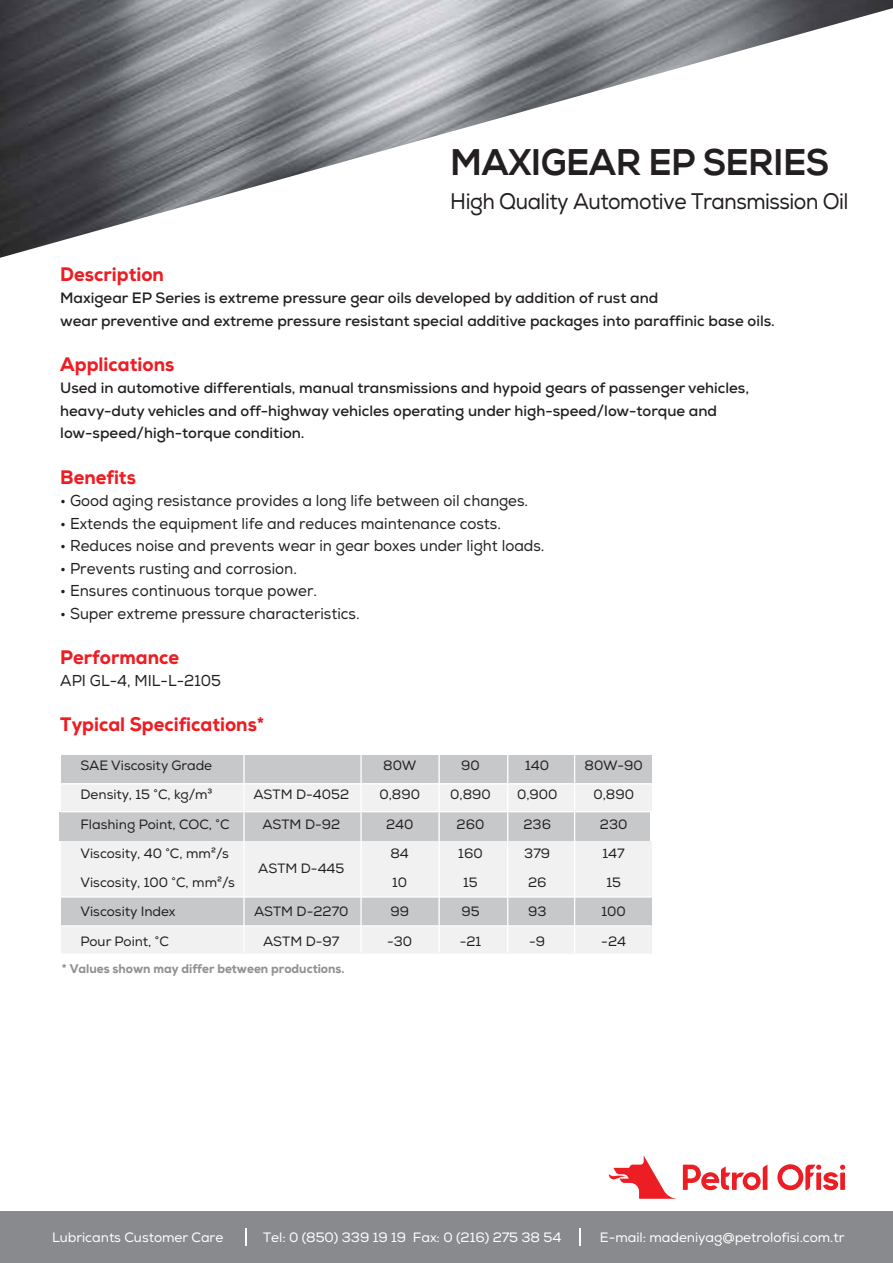
<style>
.page{position:relative;width:893px;height:1263px;background:#fff}
.page>*{position:absolute;margin:0;border:0;box-sizing:border-box;transform-origin:0 0}
.t1{font:37.05px "Nexa X Bold";letter-spacing:-.02em;color:#231f20;scale:.95 1}
.t2{font:22.5px "Nexa";letter-spacing:-.025em;color:#231f20;scale:.93 1}
.t3{font:800 19.5px "Nexa";color:#ed1d24;scale:.95 1}
.t4{font:15.75px "Nexa";color:#231f20;scale:.95 1}
.t5{font:700 15px/22.5px "Nexa";color:#231f20}
.t6{font:13.5px "Nexa";color:#231f20}
.t7{font:13.5px "Nexa";letter-spacing:-.005em;color:#fff}
.t8{font:800 12.6px "Nexa";color:#929191;scale:.95 1}
</style>
<div class="page">
<img style="left:0;top:0;width:893px;height:258px">
<svg style="left:777px;top:1164px;width:68px;height:26px"></svg>
<svg style="left:608px;top:1155px;width:159px;height:44px"></svg>
<div style="left:61px;top:755px;width:590px;height:29px;background:#c7c8ca"></div>
<div style="left:61px;top:783px;width:590px;height:29px;background:#f1f1f2"></div>
<div style="left:60px;top:812px;width:590px;height:28px;background:#c7c8ca"></div>
<div style="left:61px;top:897px;width:590px;height:30px;background:#c7c8ca"></div>
<div style="left:61px;top:842px;width:590px;height:55px;background:#f1f1f2"></div>
<div style="left:61px;top:926px;width:590px;height:28px;background:#f1f1f2"></div>
<hr style="left:61px;top:783px;width:590px;height:1px;background:#fff">
<hr style="left:61px;top:811px;width:590px;height:1px;background:#fff">
<hr style="left:61px;top:896px;width:590px;height:2px;background:#fff">
<hr style="left:61px;top:925px;width:590px;height:1px;background:#fff">
<hr style="left:61px;top:953px;width:590px;height:2px;background:#fff">
<hr style="left:243px;top:754px;width:2px;height:198px;background:#fff">
<hr style="left:360px;top:754px;width:2px;height:198px;background:#fff">
<hr style="left:438px;top:754px;width:2px;height:198px;background:#fff">
<hr style="left:507px;top:754px;width:1px;height:198px;background:#fff">
<hr style="left:574px;top:755px;width:1px;height:198px;background:#fff">
<div style="left:0;top:1211px;width:893px;height:52px;background:#888a8d"></div>
<svg style="left:245px;top:1228px;width:1px;height:18px"></svg>
<svg style="left:579px;top:1228px;width:2px;height:18px"></svg>
<h1 class="t1" style="left:450px;top:140px;width:400px">MAXIGEAR EP SERIES</h1>
<h2 class="t2" style="left:450px;top:187px;width:430px">High Quality Automotive Transmission Oil</h2>
<h3 class="t3" style="left:60px;top:262px;width:111px">Description</h3>
<p class="t5" style="left:60px;top:287px;width:716px">Maxigear EP Series is extreme pressure gear oils developed by addition of rust and<br>wear preventive and extreme pressure resistant special additive packages into paraffinic base oils.</p>
<h3 class="t3" style="left:60px;top:352px;width:122px">Applications</h3>
<p class="t5" style="left:60px;top:377px;width:690px">Used in automotive differentials, manual transmissions and hypoid gears of passenger vehicles, heavy-duty vehicles and off-highway vehicles operating under high-speed/low-torque and low-speed/high-torque condition.</p>
<h3 class="t3" style="left:60px;top:464px;width:81px">Benefits</h3>
<p class="t4" style="left:60px;top:491px;width:494px">• Good aging resistance provides a long life between oil changes.</p>
<p class="t4" style="left:60px;top:514px;width:465px">• Extends the equipment life and reduces maintenance costs.</p>
<p class="t4" style="left:60px;top:536px;width:511px">• Reduces noise and prevents wear in gear boxes under light loads.</p>
<p class="t4" style="left:60px;top:559px;width:251px">• Prevents rusting and corrosion.</p>
<p class="t4" style="left:60px;top:581px;width:272px">• Ensures continuous torque power.</p>
<p class="t4" style="left:60px;top:604px;width:317px">• Super extreme pressure characteristics.</p>
<h3 class="t3" style="left:60px;top:644px;width:127px">Performance</h3>
<p class="t4" style="left:60px;top:671px;width:171px">API GL-4, MIL-L-2105</p>
<h3 class="t3" style="left:60px;top:712px;width:216px">Typical Specifications*</h3>
<p class="t6" style="left:80px;top:757px;width:133px">SAE Viscosity Grade</p>
<p class="t6" style="left:383px;top:757px;width:35px">80W</p>
<p class="t6" style="left:461px;top:757px;width:20px">90</p>
<p class="t6" style="left:525px;top:757px;width:25px">140</p>
<p class="t6" style="left:585px;top:757px;width:60px">80W-90</p>
<p class="t6" style="left:80px;top:787px;width:133px">Density, 15 °C, kg/m³</p>
<p class="t6" style="left:254px;top:787px;width:97px">ASTM D-4052</p>
<p class="t6" style="left:379px;top:787px;width:42px">0,890</p>
<p class="t6" style="left:450px;top:787px;width:42px">0,890</p>
<p class="t6" style="left:517px;top:787px;width:42px">0,900</p>
<p class="t6" style="left:593px;top:787px;width:42px">0,890</p>
<p class="t6" style="left:80px;top:816px;width:151px">Flashing Point, COC, °C</p>
<p class="t6" style="left:262px;top:816px;width:79px">ASTM D-92</p>
<p class="t6" style="left:386px;top:816px;width:29px">240</p>
<p class="t6" style="left:457px;top:816px;width:29px">260</p>
<p class="t6" style="left:523px;top:816px;width:29px">236</p>
<p class="t6" style="left:600px;top:816px;width:29px">230</p>
<p class="t6" style="left:80px;top:845px;width:150px">Viscosity, 40 °C, mm²/s</p>
<p class="t6" style="left:258px;top:860px;width:88px">ASTM D-445</p>
<p class="t6" style="left:390px;top:845px;width:20px">84</p>
<p class="t6" style="left:458px;top:845px;width:26px">160</p>
<p class="t6" style="left:524px;top:845px;width:27px">379</p>
<p class="t6" style="left:603px;top:845px;width:24px">147</p>
<p class="t6" style="left:80px;top:874px;width:156px">Viscosity, 100 °C, mm²/s</p>
<p class="t6" style="left:392px;top:874px;width:17px">10</p>
<p class="t6" style="left:463px;top:874px;width:16px">15</p>
<p class="t6" style="left:528px;top:874px;width:20px">26</p>
<p class="t6" style="left:606px;top:874px;width:16px">15</p>
<p class="t6" style="left:80px;top:904px;width:97px">Viscosity Index</p>
<p class="t6" style="left:254px;top:904px;width:96px">ASTM D-2270</p>
<p class="t6" style="left:390px;top:904px;width:20px">99</p>
<p class="t6" style="left:461px;top:904px;width:20px">95</p>
<p class="t6" style="left:528px;top:904px;width:20px">93</p>
<p class="t6" style="left:601px;top:904px;width:26px">100</p>
<p class="t6" style="left:80px;top:933px;width:90px">Pour Point, °C</p>
<p class="t6" style="left:263px;top:933px;width:78px">ASTM D-97</p>
<p class="t6" style="left:387px;top:933px;width:27px">-30</p>
<p class="t6" style="left:460px;top:933px;width:23px">-21</p>
<p class="t6" style="left:529px;top:933px;width:18px">-9</p>
<p class="t6" style="left:601px;top:933px;width:26px">-24</p>
<p class="t8" style="left:62px;top:961px;width:299px">* Values shown may differ between productions.</p>
<p class="t7" style="left:52px;top:1229px;width:173px">Lubricants Customer Care</p>
<p class="t7" style="left:263px;top:1229px;width:300px">Tel: 0 (850) 339 19 19 Fax: 0 (216) 275 38 54</p>
<p class="t7" style="left:600px;top:1229px;width:246px">E-mail: madeniyag@petrolofisi.com.tr</p>
</div>
